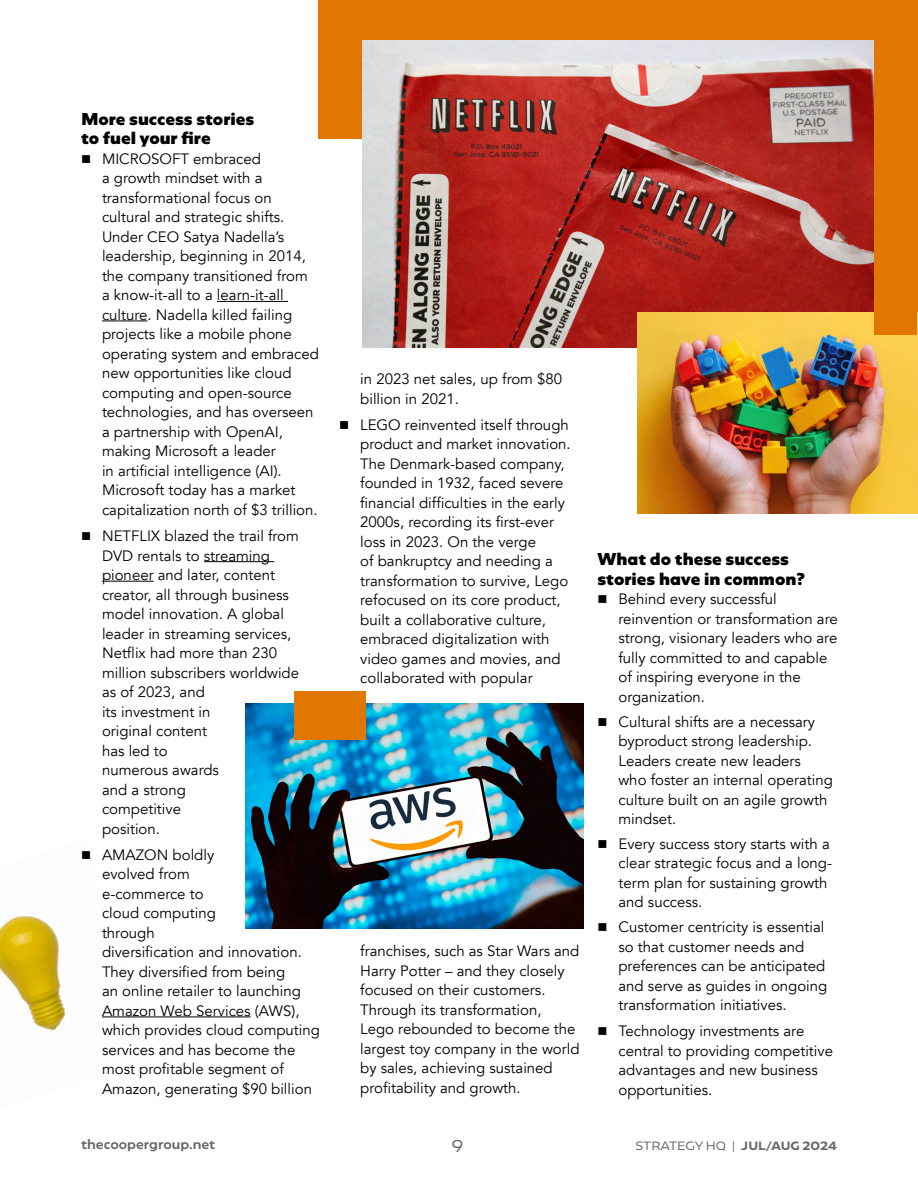
<style>
.page{position:relative;width:918px;height:1188px;background:#fff}
.page>*{position:absolute;margin:0;border:0;box-sizing:border-box;transform-origin:0 0}
.t1{font:15px/19.5px "Avenir";color:#000}
.t2{font:900 15px/19.5px "Geometrica";color:#000}
.t3{font:15px "Geometrica";color:#686768}
.t4{font:500 12px "Geometrica";color:#686768}
.t5{font:10.5px "Geometrica";letter-spacing:-.005em;color:#686768}
.s1{font-weight:700}
</style>
<div class="page">
<img style="left:0;top:915px;width:157px;height:116px">
<div style="left:853px;top:24px;width:65px;height:360px;background:#e17701"></div>
<div style="left:318px;top:0;width:600px;height:138px;background:#e17701"></div>
<hr style="left:217px;top:301px;width:71px;height:1px;background:#000">
<hr style="left:102px;top:321px;width:46px;height:1px;background:#000">
<hr style="left:204px;top:561px;width:70px;height:1px;background:#000">
<hr style="left:102px;top:581px;width:52px;height:1px;background:#000">
<hr style="left:102px;top:1017px;width:149px;height:1px;background:#000">
<img style="left:363px;top:40px;width:511px;height:308px">
<img style="left:638px;top:312px;width:280px;height:202px">
<img style="left:245px;top:703px;width:338px;height:226px">
<div style="left:294px;top:691px;width:72px;height:48px;background:#e17701"></div>
<div style="left:874px;top:311px;width:43px;height:24px;background:#e17701"></div>
<p class="t2" style="left:81px;top:109px;width:175px">More success stories to fuel your fire</p>
<p class="t1" style="left:102px;top:149px;width:218px;text-indent:-21px">■ MICROSOFT embraced<br>a growth mindset with a transformational focus on cultural and strategic shifts.<br>Under CEO Satya Nadella’s leadership, beginning in 2014, the company transitioned from a know-it-all to a learn-it-all culture. Nadella killed failing projects like a mobile phone operating system and embraced new opportunities like cloud computing and open-source technologies, and has overseen a partnership with OpenAI, making Microsoft a leader<br>in artificial intelligence (AI).<br>Microsoft today has a market capitalization north of $3 trillion.</p>
<p class="t1" style="left:102px;top:526px;width:199px;text-indent:-21px">■ NETFLIX blazed the trail from<br>DVD rentals to streaming pioneer and later, content creator, all through business model innovation. A global leader in streaming services,<br>Netflix had more than 230 million subscribers worldwide as of 2023, and<br>its investment in<br>original content<br>has led to<br>numerous awards<br>and a strong<br>competitive<br>position.</p>
<p class="t1" style="left:102px;top:845px;width:220px;text-indent:-21px">■ AMAZON boldly<br>evolved from<br>e-commerce to<br>cloud computing<br>through<br>diversification and innovation.<br>They diversified from being<br>an online retailer to launching<br>Amazon Web Services (AWS), which provides cloud computing services and has become the most profitable segment of<br>Amazon, generating $90 billion</p>
<p class="t1" style="left:360px;top:369px;width:204px">in 2023 net sales, up from $80 billion in 2021.</p>
<p class="t1" style="left:360px;top:415px;width:212px;text-indent:-21px">■ LEGO reinvented itself through product and market innovation.<br>The Denmark-based company, founded in 1932, faced severe financial difficulties in the early<br>2000s, recording its first-ever loss in 2023. On the verge<br>of bankruptcy and needing a transformation to survive, Lego refocused on its core product, built a collaborative culture, embraced digitalization with video games and movies, and collaborated with popular</p>
<p class="t1" style="left:360px;top:942px;width:221px">franchises, such as Star Wars and<br>Harry Potter – and they closely focused on their customers.<br>Through its transformation,<br>Lego rebounded to become the largest toy company in the world by sales, achieving sustained profitability and growth.</p>
<p class="t2" style="left:598px;top:550px;width:209px">What do these success stories have in common?</p>
<p class="t1" style="left:618px;top:590px;width:221px;text-indent:-21px">■ Behind every successful reinvention or transformation are strong, visionary leaders who are fully committed to and capable of inspiring everyone in the organization.</p>
<p class="t1" style="left:618px;top:712px;width:216px;text-indent:-21px">■ Cultural shifts are a necessary byproduct strong leadership.<br>Leaders create new leaders<br>who foster an internal operating culture built on an agile growth mindset.</p>
<p class="t1" style="left:618px;top:834px;width:215px;text-indent:-21px">■ Every success story starts with a clear strategic focus and a long&shy;term plan for sustaining growth and success.</p>
<p class="t1" style="left:618px;top:917px;width:210px;text-indent:-21px">■ Customer centricity is essential so that customer needs and preferences can be anticipated and serve as guides in ongoing transformation initiatives.</p>
<p class="t1" style="left:618px;top:1022px;width:216px;text-indent:-21px">■ Technology investments are central to providing competitive advantages and new business opportunities.</p>
<p class="t4" style="left:81px;top:1136px;width:136px">thecoopergroup.net</p>
<p class="t3" style="left:452px;top:1136px;width:13px">9</p>
<p class="t5" style="left:635px;top:1138px;width:203px">STRATEGY HQ | <span class="s1">JUL/AUG 2024</span></p>
</div>
